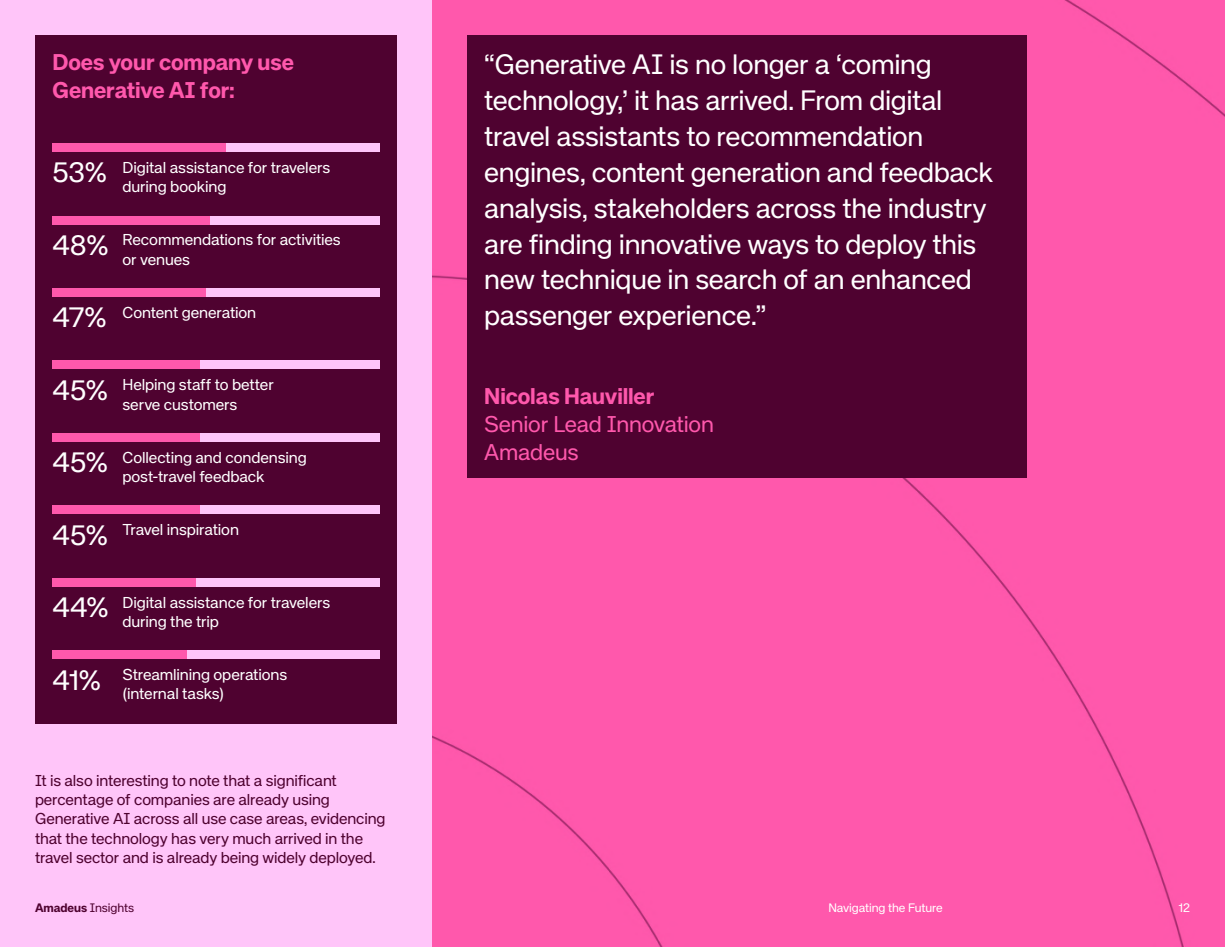
<style>
.page{position:relative;width:1225px;height:947px;background:#fff}
.page>*{position:absolute;margin:0;border:0;box-sizing:border-box;transform-origin:0 0}
.t1{font:28px/35.9px "Amadeus Neue";letter-spacing:-.01em;color:#fff}
.t2{font:700 22.75px/28px "Amadeus Neue";letter-spacing:-.005em;color:#ff58ac}
.t3{font:22.75px/28px "Amadeus Neue";letter-spacing:-.01em;color:#ff58ac}
.t4{font:15.75px/19.2px "Amadeus Neue";letter-spacing:-.01em;color:#fff}
.t5{font:15.75px/19.2px "Amadeus Neue";letter-spacing:-.01em;color:#4f0230}
.t6{font:12.25px "Amadeus Neue";letter-spacing:-.01em;color:#fff}
.t7{font:12.25px "Amadeus Neue";letter-spacing:-.01em;color:#4f0230}
.s1{font-weight:700}
</style>
<div class="page">
<div style="left:432px;top:0;width:793px;height:947px;background:#ff58ac"></div>
<div style="left:0;top:0;width:432px;height:947px;background:#ffc5f9"></div>
<div style="left:35px;top:35px;width:362px;height:688px;background:#4f0230"></div>
<div style="left:52px;top:143px;width:328px;height:9px;background:#ffc5f9"></div>
<div style="left:52px;top:143px;width:174px;height:9px;background:#ff58ac"></div>
<div style="left:52px;top:216px;width:328px;height:8px;background:#ffc5f9"></div>
<div style="left:52px;top:216px;width:158px;height:8px;background:#ff58ac"></div>
<div style="left:52px;top:288px;width:328px;height:9px;background:#ffc5f9"></div>
<div style="left:52px;top:288px;width:154px;height:9px;background:#ff58ac"></div>
<div style="left:52px;top:361px;width:328px;height:8px;background:#ffc5f9"></div>
<div style="left:52px;top:361px;width:148px;height:8px;background:#ff58ac"></div>
<div style="left:52px;top:433px;width:328px;height:9px;background:#ffc5f9"></div>
<div style="left:52px;top:433px;width:148px;height:9px;background:#ff58ac"></div>
<div style="left:52px;top:578px;width:328px;height:9px;background:#ffc5f9"></div>
<div style="left:52px;top:578px;width:144px;height:9px;background:#ff58ac"></div>
<div style="left:52px;top:505px;width:328px;height:9px;background:#ffc5f9"></div>
<div style="left:52px;top:505px;width:148px;height:9px;background:#ff58ac"></div>
<div style="left:52px;top:650px;width:328px;height:9px;background:#ffc5f9"></div>
<div style="left:52px;top:650px;width:135px;height:9px;background:#ff58ac"></div>
<div style="left:467px;top:35px;width:560px;height:443px;background:#4f0230"></div>
<p class="t2" style="left:53px;top:48px;width:243px">Does your company use<br>Generative AI for:</p>
<p class="t1" style="left:52px;top:155px;width:56px">53%</p>
<p class="t4" style="left:122px;top:158px;width:209px">Digital assistance for travelers during booking</p>
<p class="t1" style="left:52px;top:228px;width:58px">48%</p>
<p class="t4" style="left:122px;top:230px;width:220px">Recommendations for activities or venues</p>
<p class="t1" style="left:52px;top:300px;width:56px">47%</p>
<p class="t4" style="left:122px;top:303px;width:135px">Content generation</p>
<p class="t1" style="left:52px;top:372px;width:57px">45%</p>
<p class="t4" style="left:122px;top:375px;width:153px">Helping staff to better serve customers</p>
<p class="t1" style="left:52px;top:445px;width:57px">45%</p>
<p class="t1" style="left:52px;top:517px;width:57px">45%</p>
<p class="t4" style="left:122px;top:448px;width:186px">Collecting and condensing post-travel feedback</p>
<p class="t4" style="left:122px;top:520px;width:118px">Travel inspiration</p>
<p class="t1" style="left:52px;top:590px;width:58px">44%</p>
<p class="t4" style="left:122px;top:593px;width:209px">Digital assistance for travelers during the trip</p>
<p class="t1" style="left:52px;top:662px;width:50px">41%</p>
<p class="t4" style="left:122px;top:665px;width:166px">Streamlining operations (internal tasks)</p>
<p class="t5" style="left:35px;top:771px;width:352px">It is also interesting to note that a significant percentage of companies are already using Generative AI across all use case areas, evidencing that the technology has very much arrived in the travel sector and is already being widely deployed.</p>
<p class="t1" style="left:484px;top:47px;width:510px">“Generative AI is no longer a ‘coming technology,’ it has arrived. From digital travel assistants to recommendation engines, content generation and feedback analysis, stakeholders across the industry are finding innovative ways to deploy this new technique in search of an enhanced passenger experience.”</p>
<p class="t2" style="left:484px;top:383px;width:172px">Nicolas Hauviller</p>
<p class="t3" style="left:484px;top:411px;width:231px">Senior Lead Innovation<br>Amadeus</p>
<p class="t7" style="left:35px;top:901px;width:101px"><span class="s1">Amadeus</span> Insights</p>
<p class="t6" style="left:828px;top:901px;width:116px">Navigating the Future</p>
<p class="t6" style="left:1178px;top:901px;width:13px">12</p>
</div>
